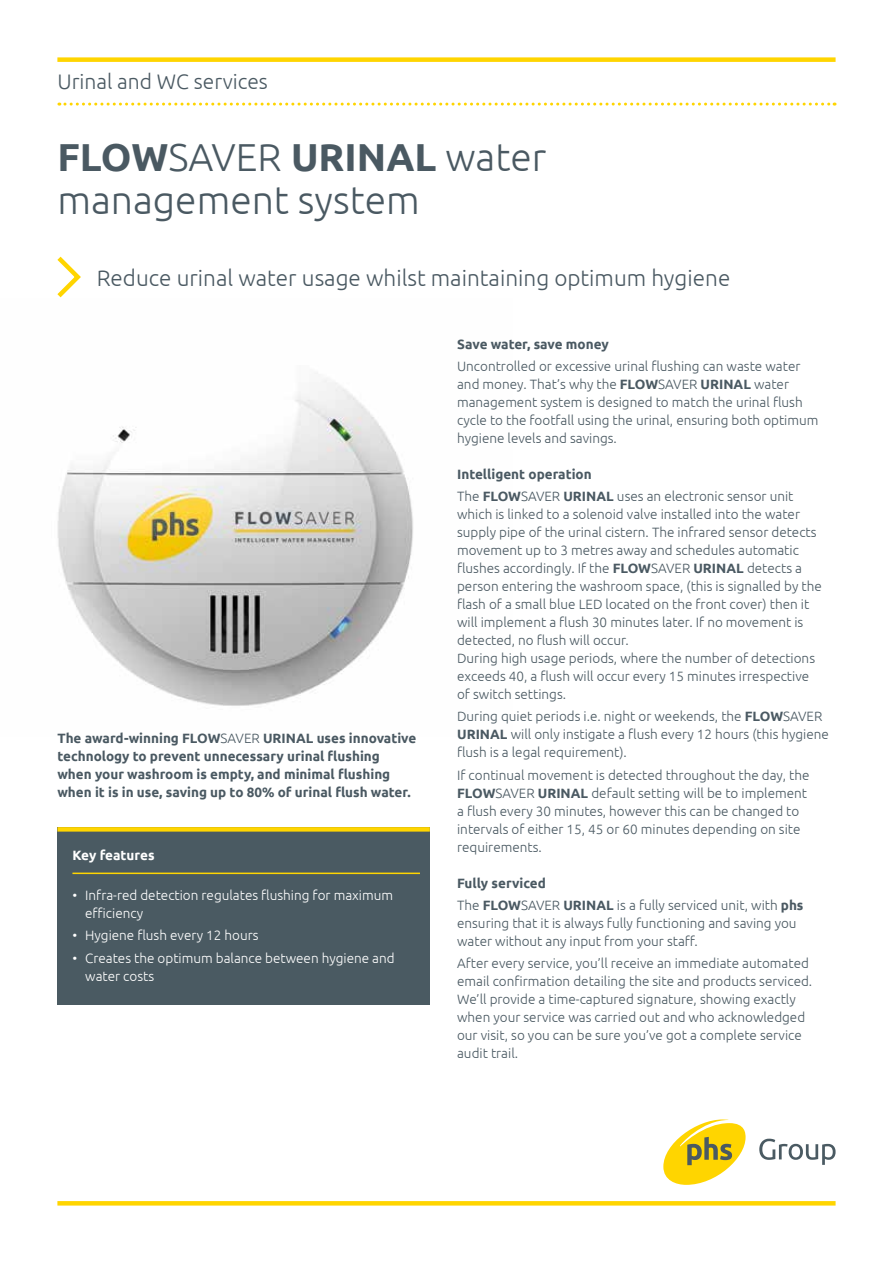
<style>
.page{position:relative;width:893px;height:1263px;background:#fff}
.page>*{position:absolute;margin:0;border:0;box-sizing:border-box;transform-origin:0 0}
.t1{font:300 39px/43.5px "Ubuntu";color:#4a5962}
.t2{font:300 22.5px "Ubuntu";color:#4a5962}
.t3{font:300 21px "Ubuntu";color:#4a5962}
.t4{font:300 13.5px/18px "Ubuntu";color:#4a5962}
.t5{font:700 13.5px/18px "Ubuntu";color:#4a5962}
.t6{font:300 13.5px/18px "Ubuntu";color:#fff}
.t7{font:700 13.5px "Ubuntu";color:#fff}
.s1{font-weight:700}
.s2{font-weight:300}
</style>
<div class="page">
<img style="left:57px;top:373px;width:356px;height:333px">
<div style="left:57px;top:57px;width:779px;height:5px;background:#ffd500"></div>
<svg style="left:59px;top:103px;width:776px;height:3px"></svg>
<div style="left:57px;top:827px;width:373px;height:177px;background:#4a5a62"></div>
<hr style="left:72px;top:872px;width:348px;height:2px;background:#ffd500">
<div style="left:57px;top:827px;width:373px;height:5px;background:#ffd500"></div>
<svg style="left:57px;top:256px;width:24px;height:42px"></svg>
<svg style="left:663px;top:1119px;width:83px;height:66px"></svg>
<svg style="left:759px;top:1139px;width:77px;height:26px"></svg>
<svg style="left:57px;top:1201px;width:779px;height:4px;background:#ffd505"></svg>
<h3 class="t3" style="left:57px;top:69px;width:212px">Urinal and WC services</h3>
<h1 class="t1" style="left:57px;top:134px;width:491px"><span class="s1">FLOW</span>SAVER <span class="s1">URINAL</span> water management system</h1>
<h2 class="t2" style="left:97px;top:264px;width:635px">Reduce urinal water usage whilst maintaining optimum hygiene</h2>
<p class="t5" style="left:57px;top:729px;width:360px">The award-winning FLOW<span class="s2">SAVER</span> URINAL uses innovative technology to prevent unnecessary urinal flushing when your washroom is empty, and minimal flushing when it is in use, saving up to 80% of urinal flush water.</p>
<p class="t7" style="left:72px;top:847px;width:84px">Key features</p>
<p class="t6" style="left:85px;top:886px;width:309px;text-indent:-13px">• Infra-red detection regulates flushing for maximum efficiency</p>
<p class="t6" style="left:72px;top:926px;width:188px">• Hygiene flush every 12 hours</p>
<p class="t6" style="left:85px;top:948px;width:311px;text-indent:-13px">• Creates the optimum balance between hygiene and water costs</p>
<p class="t5" style="left:457px;top:334px;width:153px">Save water, save money</p>
<p class="t4" style="left:457px;top:357px;width:363px">Uncontrolled or excessive urinal flushing can waste water and money. That’s why the <span class="s1">FLOW</span>SAVER <span class="s1">URINAL</span> water management system is designed to match the urinal flush cycle to the footfall using the urinal, ensuring both optimum hygiene levels and savings.</p>
<p class="t4" style="left:457px;top:462px;width:338px;line-height:22.2px"><span class="s1">Intelligent operation<br></span>The <span class="s1">FLOW</span>SAVER <span class="s1">URINAL</span> uses an electronic sensor unit</p>
<p class="t4" style="left:457px;top:505px;width:366px">which is linked to a solenoid valve installed into the water supply pipe of the urinal cistern. The infrared sensor detects movement up to 3 metres away and schedules automatic flushes accordingly. If the <span class="s1">FLOW</span>SAVER <span class="s1">URINAL</span> detects a person entering the washroom space, (this is signalled by the flash of a small blue LED located on the front cover) then it will implement a flush 30 minutes later. If no movement is detected, no flush will occur.<br>During high usage periods, where the number of detections exceeds 40, a flush will occur every 15 minutes irrespective of switch settings.</p>
<p class="t4" style="left:457px;top:707px;width:373px">During quiet periods i.e. night or weekends, the <span class="s1">FLOW</span>SAVER<br><span class="s1">URINAL</span> will only instigate a flush every 12 hours (this hygiene flush is a legal requirement).</p>
<p class="t4" style="left:457px;top:765px;width:354px">If continual movement is detected throughout the day, the <span class="s1">FLOW</span>SAVER <span class="s1">URINAL</span> default setting will be to implement a flush every 30 minutes, however this can be changed to intervals of either 15, 45 or 60 minutes depending on site requirements.</p>
<p class="t4" style="left:457px;top:871px;width:348px;line-height:22.2px"><span class="s1">Fully serviced<br></span>The <span class="s1">FLOW</span>SAVER <span class="s1">URINAL</span> is a fully serviced unit, with <span class="s1">phs</span></p>
<p class="t4" style="left:457px;top:913px;width:341px">ensuring that it is always fully functioning and saving you water without any input from your staff.</p>
<p class="t4" style="left:457px;top:954px;width:357px">After every service, you’ll receive an immediate automated email confirmation detailing the site and products serviced.<br>We’ll provide a time-captured signature, showing exactly when your service was carried out and who acknowledged our visit, so you can be sure you’ve got a complete service audit trail.</p>
</div>
